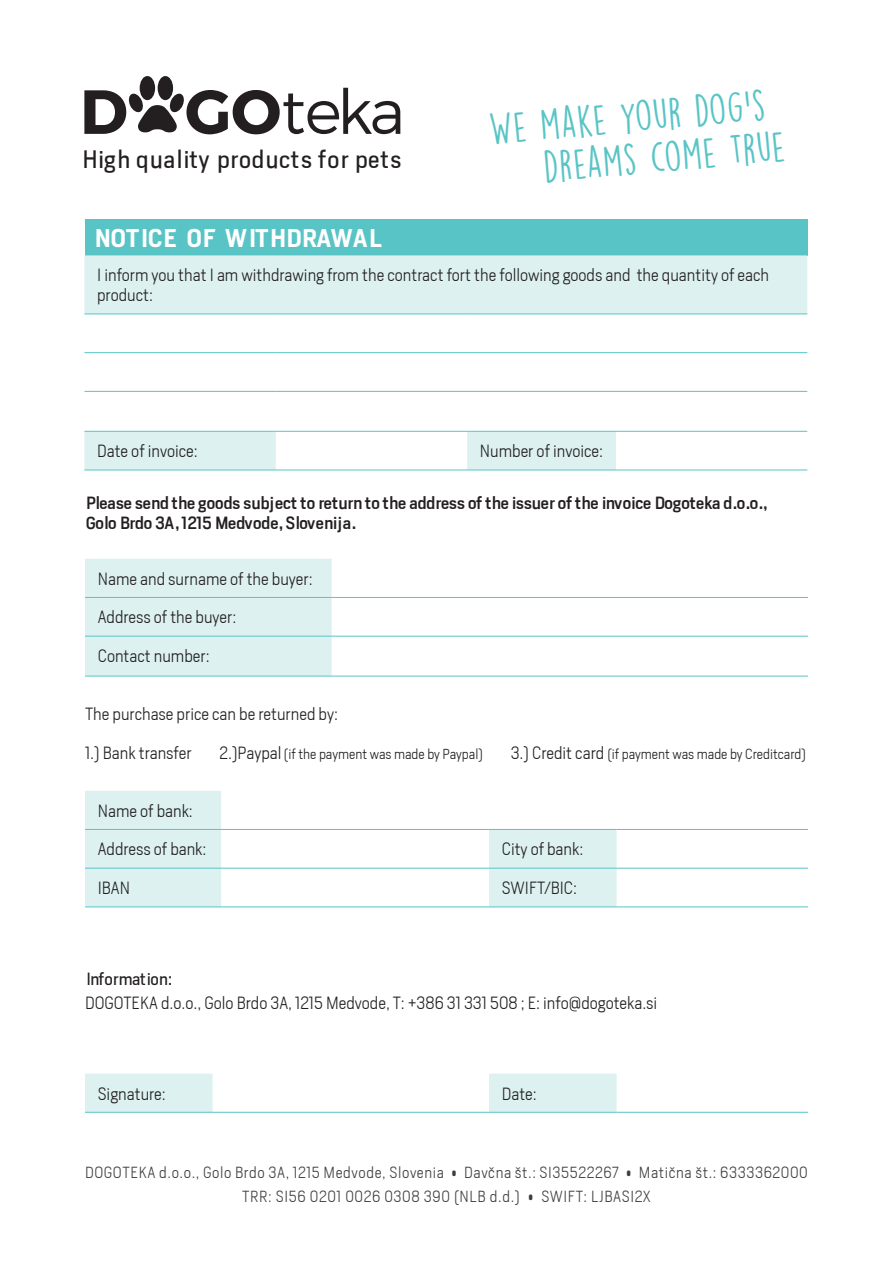
<style>
.page{position:relative;width:893px;height:1263px;background:#fff}
.page>*{position:absolute;margin:0;border:0;box-sizing:border-box;transform-origin:0 0}
.t1{font:39.3px/42.5px "DK Lemon Yellow Sun";color:#59c4c6}
.t2{font:600 24px "Heron Sans";letter-spacing:.025em;color:#fff}
.t3{font:23.55px "Heron Sans";letter-spacing:.045em;color:#231f20}
.t4{font:300 16.5px/19.8px "Heron Sans";color:#231f20}
.t5{font:500 16.5px/19.8px "Heron Sans";color:#231f20}
.t6{font:16.5px "Heron Sans";color:#231f20}
.t7{font:300 15px/24px "Heron Sans";letter-spacing:.04em;color:#3e3e3f;text-align:center}
.t8{font:300 13.5px "Heron Sans";color:#231f20}
.s1{font-size:16.5px}
</style>
<div class="page">
<svg style="left:84px;top:76px;width:316px;height:58px"></svg>
<div style="left:85px;top:219px;width:722px;height:36px;background:#59c4c6"></div>
<svg style="left:84px;top:255px;width:723px;height:215px"></svg>
<hr style="left:84px;top:314px;width:192px;height:1px;background:#59c4c6">
<hr style="left:276px;top:314px;width:191px;height:1px;background:#59c4c6">
<hr style="left:467px;top:314px;width:149px;height:1px;background:#59c4c6">
<hr style="left:616px;top:314px;width:191px;height:1px;background:#59c4c6">
<hr style="left:84px;top:352px;width:192px;height:1px;background:#59c4c6">
<hr style="left:276px;top:352px;width:191px;height:1px;background:#59c4c6">
<hr style="left:467px;top:352px;width:149px;height:1px;background:#59c4c6">
<hr style="left:616px;top:352px;width:191px;height:1px;background:#59c4c6">
<hr style="left:84px;top:391px;width:192px;height:1px;background:#59c4c6">
<hr style="left:276px;top:391px;width:191px;height:1px;background:#59c4c6">
<hr style="left:467px;top:391px;width:149px;height:1px;background:#59c4c6">
<hr style="left:616px;top:391px;width:191px;height:1px;background:#59c4c6">
<hr style="left:84px;top:431px;width:192px;height:1px;background:#59c4c6">
<hr style="left:84px;top:470px;width:192px;height:1px;background:#59c4c6">
<hr style="left:276px;top:431px;width:191px;height:1px;background:#59c4c6">
<hr style="left:276px;top:470px;width:191px;height:1px;background:#59c4c6">
<hr style="left:467px;top:431px;width:149px;height:1px;background:#59c4c6">
<hr style="left:467px;top:470px;width:149px;height:1px;background:#59c4c6">
<hr style="left:616px;top:431px;width:191px;height:1px;background:#59c4c6">
<hr style="left:616px;top:470px;width:191px;height:1px;background:#59c4c6">
<div style="left:85px;top:559px;width:247px;height:117px;background:#ddf1f1"></div>
<hr style="left:85px;top:597px;width:247px;height:1px;background:#59c4c6">
<hr style="left:85px;top:636px;width:247px;height:1px;background:#59c4c6">
<hr style="left:85px;top:676px;width:247px;height:1px;background:#59c4c6">
<hr style="left:332px;top:597px;width:476px;height:1px;background:#59c4c6">
<hr style="left:332px;top:636px;width:476px;height:1px;background:#59c4c6">
<hr style="left:332px;top:676px;width:476px;height:1px;background:#59c4c6">
<svg style="left:85px;top:791px;width:532px;height:115px"></svg>
<hr style="left:85px;top:829px;width:136px;height:1px;background:#59c4c6">
<hr style="left:85px;top:868px;width:136px;height:1px;background:#59c4c6">
<hr style="left:85px;top:906px;width:136px;height:1px;background:#59c4c6">
<hr style="left:221px;top:829px;width:268px;height:1px;background:#59c4c6">
<hr style="left:221px;top:868px;width:268px;height:1px;background:#59c4c6">
<hr style="left:221px;top:906px;width:268px;height:1px;background:#59c4c6">
<hr style="left:489px;top:829px;width:128px;height:1px;background:#59c4c6">
<hr style="left:489px;top:868px;width:128px;height:1px;background:#59c4c6">
<hr style="left:489px;top:906px;width:128px;height:1px;background:#59c4c6">
<hr style="left:617px;top:829px;width:191px;height:1px;background:#59c4c6">
<hr style="left:617px;top:868px;width:191px;height:1px;background:#59c4c6">
<hr style="left:617px;top:906px;width:191px;height:1px;background:#59c4c6">
<svg style="left:85px;top:1073px;width:532px;height:39px"></svg>
<hr style="left:85px;top:1112px;width:128px;height:1px;background:#59c4c6">
<hr style="left:213px;top:1112px;width:276px;height:1px;background:#59c4c6">
<hr style="left:489px;top:1112px;width:128px;height:1px;background:#59c4c6">
<hr style="left:617px;top:1112px;width:191px;height:1px;background:#59c4c6">
<h3 class="t3" style="left:81px;top:144px;width:321px">High quality products for pets</h3>
<h1 class="t1" style="left:538px;top:103px;width:243px;text-indent:-51px;rotate:-5deg">We make your dog’s dreams come true</h1>
<h2 class="t2" style="left:94px;top:222px;width:289px">NOTICE OF WITHDRAWAL</h2>
<p class="t4" style="left:97px;top:265px;width:673px">I inform you that I am withdrawing from the contract fort the following goods and the quantity of each product:</p>
<p class="t4" style="left:97px;top:441px;width:102px">Date of invoice:</p>
<p class="t4" style="left:480px;top:441px;width:125px">Number of invoice:</p>
<p class="t5" style="left:85px;top:493px;width:683px">Please send the goods subject to return to the address of the issuer of the invoice Dogoteka d.o.o.,<br>Golo Brdo 3A, 1215 Medvode, Slovenija.</p>
<p class="t4" style="left:98px;top:568px;width:216px">Name and surname of the buyer:</p>
<p class="t4" style="left:98px;top:607px;width:140px">Address of the buyer:</p>
<p class="t4" style="left:98px;top:646px;width:113px">Contact number:</p>
<p class="t4" style="left:85px;top:703px;width:254px">The purchase price can be returned by:</p>
<p class="t4" style="left:85px;top:743px;width:108px">1.) Bank transfer</p>
<p class="t8" style="left:220px;top:746px;width:265px"><span class="s1">2.)Paypal</span> (if the payment was made by Paypal)</p>
<p class="t8" style="left:511px;top:746px;width:297px"><span class="s1">3.) Credit card</span> (if payment was made by Creditcard)</p>
<p class="t4" style="left:98px;top:800px;width:97px">Name of bank:</p>
<p class="t4" style="left:98px;top:839px;width:110px">Address of bank:</p>
<p class="t4" style="left:502px;top:839px;width:83px">City of bank:</p>
<p class="t4" style="left:98px;top:878px;width:34px">IBAN</p>
<p class="t4" style="left:502px;top:878px;width:77px">SWIFT/BIC:</p>
<p class="t6" style="left:85px;top:969px;width:88px">Information:</p>
<p class="t4" style="left:85px;top:993px;width:574px">DOGOTEKA d.o.o., Golo Brdo 3A, 1215 Medvode, T: +386 31 331 508 ; E: info@dogoteka.si</p>
<p class="t4" style="left:98px;top:1083px;width:70px">Signature:</p>
<p class="t4" style="left:502px;top:1083px;width:36px">Date:</p>
<p class="t7" style="left:85px;top:1160px;width:724px">DOGOTEKA d.o.o., Golo Brdo 3A, 1215 Medvode, Slovenia • Davčna št.: SI35522267 • Matična št.: 6333362000<br>TRR: SI56 0201 0026 0308 390 (NLB d.d.) • SWIFT: LJBASI2X</p>
</div>
